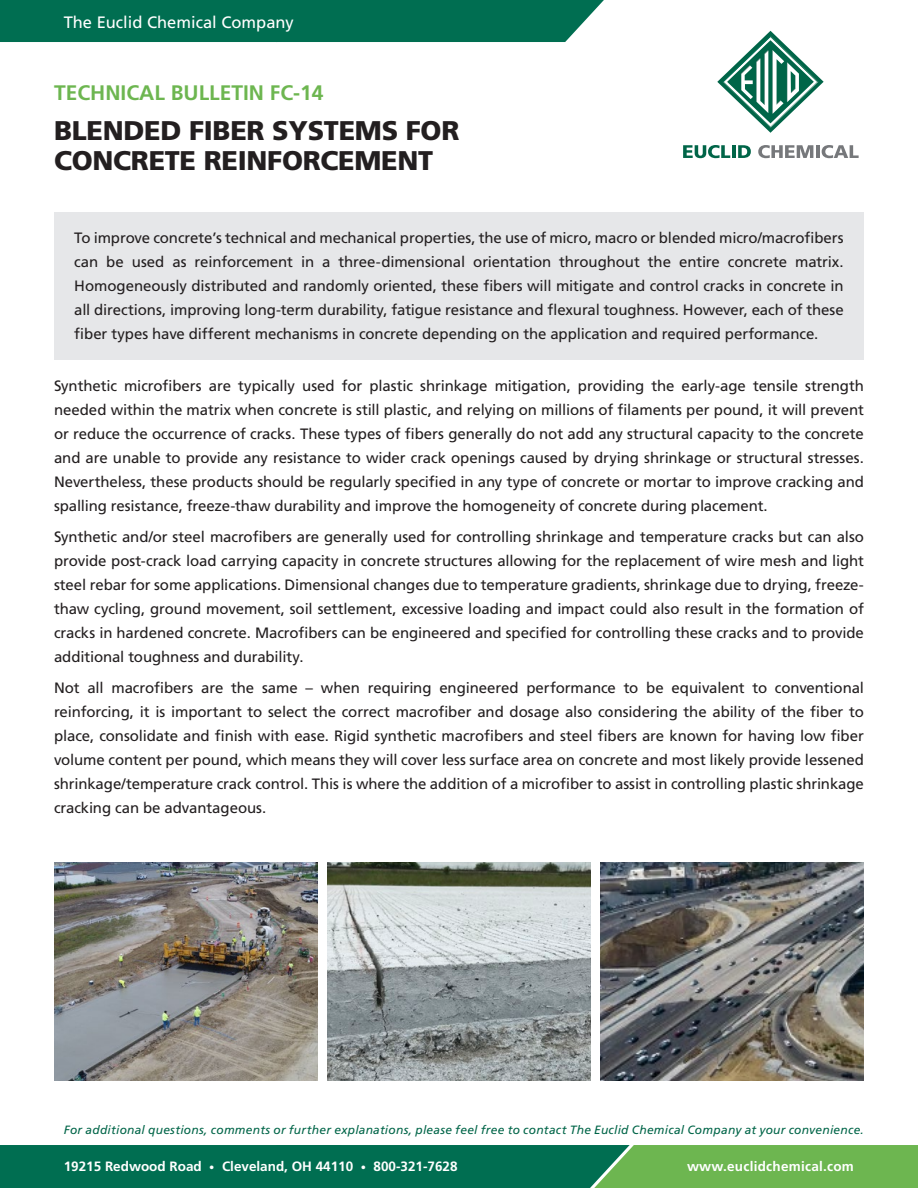
<style>
.page{position:relative;width:918px;height:1188px;background:#fff}
.page>*{position:absolute;margin:0;border:0;box-sizing:border-box;transform-origin:0 0}
.t1{font:900 27px/30px "Frutiger LT Std";letter-spacing:-.01em;color:#231f20}
.t2{font:700 21px "Frutiger LT Std";color:#6db650}
.t3{font:16.5px "Frutiger LT Std";color:#fff}
.t4{font:15px/24px "Frutiger LT Std";letter-spacing:-.005em;color:#231f20;text-align:justify}
.t5{font:700 13.5px "Frutiger LT Std";color:#fff}
.t6{font:700 13.5px "Frutiger LT Std";letter-spacing:.02em;color:#fff}
.t7{font:italic 12px "Frutiger LT Std";letter-spacing:.02em;color:#006548}
.s1{font-size:10.5px}
</style>
<div class="page">
<svg style="left:0;top:1145px;width:918px;height:43px;background:#248651"></svg>
<div style="left:0;top:0;width:604px;height:42px;background:#006e51"></div>
<svg style="left:717px;top:31px;width:107px;height:102px"></svg>
<svg style="left:683px;top:145px;width:47px;height:13px"></svg>
<hr style="left:732px;top:145px;width:4px;height:13px;background:#006548">
<svg style="left:738px;top:145px;width:13px;height:13px"></svg>
<svg style="left:758px;top:145px;width:55px;height:13px"></svg>
<hr style="left:816px;top:145px;width:4px;height:13px;background:#76787b">
<svg style="left:822px;top:145px;width:37px;height:13px"></svg>
<div style="left:54px;top:212px;width:810px;height:147px;background:#e6e7e9"></div>
<img style="left:327px;top:862px;width:264px;height:218px">
<img style="left:600px;top:862px;width:264px;height:218px">
<img style="left:54px;top:862px;width:264px;height:218px">
<p class="t3" style="left:64px;top:13px;width:232px">The Euclid Chemical Company</p>
<p class="t2" style="left:54px;top:80px;width:271px">TECHNICAL BULLETIN FC-14</p>
<p class="t1" style="left:54px;top:115px;width:407px">BLENDED FIBER SYSTEMS FOR<br>CONCRETE REINFORCEMENT</p>
<p class="t4" style="left:74px;top:226px;width:771px">To improve concrete’s technical and mechanical properties, the use of micro, macro or blended micro/macrofibers can be used as reinforcement in a three-dimensional orientation throughout the entire concrete matrix.<br>Homogeneously distributed and randomly oriented, these fibers will mitigate and control cracks in concrete in all directions, improving long-term durability, fatigue resistance and flexural toughness. However, each of these fiber types have different mechanisms in concrete depending on the application and required performance.</p>
<p class="t4" style="left:54px;top:374px;width:812px">Synthetic microfibers are typically used for plastic shrinkage mitigation, providing the early-age tensile strength needed within the matrix when concrete is still plastic, and relying on millions of filaments per pound, it will prevent or reduce the occurrence of cracks. These types of fibers generally do not add any structural capacity to the concrete and are unable to provide any resistance to wider crack openings caused by drying shrinkage or structural stresses.<br>Nevertheless, these products should be regularly specified in any type of concrete or mortar to improve cracking and spalling resistance, freeze-thaw durability and improve the homogeneity of concrete during placement.</p>
<p class="t4" style="left:54px;top:525px;width:812px">Synthetic and/or steel macrofibers are generally used for controlling shrinkage and temperature cracks but can also provide post-crack load carrying capacity in concrete structures allowing for the replacement of wire mesh and light steel rebar for some applications. Dimensional changes due to temperature gradients, shrinkage due to drying, freeze&shy;thaw cycling, ground movement, soil settlement, excessive loading and impact could also result in the formation of cracks in hardened concrete. Macrofibers can be engineered and specified for controlling these cracks and to provide additional toughness and durability.</p>
<p class="t4" style="left:54px;top:676px;width:812px">Not all macrofibers are the same – when requiring engineered performance to be equivalent to conventional reinforcing, it is important to select the correct macrofiber and dosage also considering the ability of the fiber to place, consolidate and finish with ease. Rigid synthetic macrofibers and steel fibers are known for having low fiber volume content per pound, which means they will cover less surface area on concrete and most likely provide lessened shrinkage/temperature crack control. This is where the addition of a microfiber to assist in controlling plastic shrinkage cracking can be advantageous.</p>
<p class="t7" style="left:64px;top:1123px;width:802px">For additional questions, comments or further explanations, please feel free to contact The Euclid Chemical Company at your convenience.</p>
<p class="t5" style="left:64px;top:1158px;width:395px">19215 Redwood Road <span class="s1">•</span> Cleveland, OH 44110 <span class="s1">•</span> 800-321-7628</p>
<p class="t6" style="left:687px;top:1158px;width:168px">www.euclidchemical.com</p>
</div>
